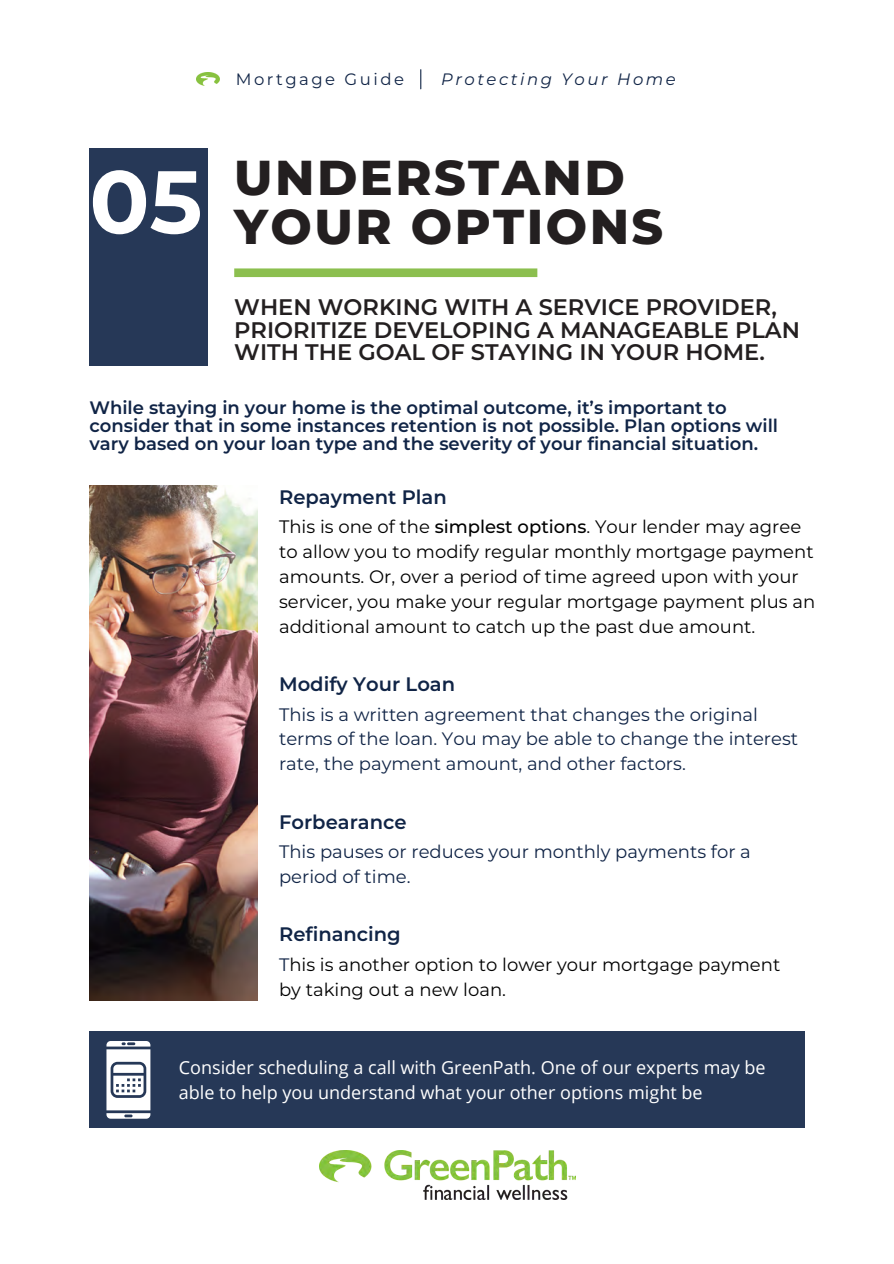
<style>
.page{position:relative;width:894px;height:1264px;background:#fff}
.page>*{position:absolute;margin:0;border:0;box-sizing:border-box;transform-origin:0 0}
.t1{font:700 88.5px "Montserrat";color:#fff}
.t2{font:800 48.9px/48.4px "Montserrat";letter-spacing:.05em;color:#231f20}
.t3{font:600 22.5px/22.5px "Montserrat";color:#231f20}
.t4{font:600 19.5px "Montserrat";color:#102446}
.t5{font:18px/24.8px "Montserrat";color:#000}
.t6{font:600 18px/18px "Montserrat";color:#102446}
.t7{font:18px/24.8px "Montserrat";color:#102446}
.t8{font:18px/24.8px "Open Sans";color:#fff}
.t9{font:italic 16.5px "Montserrat";letter-spacing:.155em;color:#102446}
.t10{font:16.5px "Montserrat";letter-spacing:.155em;color:#102446}
.s1{font-weight:500}
.s2{color:#102446}
</style>
<div class="page">
<div style="left:89px;top:149px;width:119px;height:217px;background:#263857"></div>
<img style="left:319px;top:1150px;width:256px;height:49px">
<div style="left:234px;top:268px;width:303px;height:9px;background:#8cbf4f"></div>
<img style="left:196px;top:72px;width:24px;height:14px">
<svg style="left:420px;top:70px;width:1px;height:19px"></svg>
<div style="left:89px;top:1031px;width:715px;height:96px;background:#263857"></div>
<svg style="left:106px;top:1041px;width:44px;height:77px"></svg>
<img style="left:89px;top:485px;width:168px;height:515px">
<p class="t1" style="left:89px;top:138px;width:114px">05</p>
<p class="t10" style="left:236px;top:68px;width:170px">Mortgage Guide</p>
<p class="t9" style="left:441px;top:68px;width:236px">Protecting Your Home</p>
<p class="t2" style="left:234px;top:151px;width:430px">UNDERSTAND<br>YOUR OPTIONS</p>
<p class="t3" style="left:234px;top:295px;width:567px">WHEN WORKING WITH A SERVICE PROVIDER,<br>PRIORITIZE DEVELOPING A MANAGEABLE PLAN<br>WITH THE GOAL OF STAYING IN YOUR HOME.</p>
<p class="t6" style="left:89px;top:398px;width:690px">While staying in your home is the optimal outcome, it’s important to consider that in some instances retention is not possible. Plan options will vary based on your loan type and the severity of your financial situation.</p>
<p class="t4" style="left:279px;top:483px;width:169px">Repayment Plan</p>
<p class="t5" style="left:279px;top:514px;width:537px">This is one of the <span class="s1">simplest options</span>. Your lender may agree to allow you to modify regular monthly mortgage payment amounts. Or, over a period of time agreed upon with your servicer, you make your regular mortgage payment plus an additional amount to catch up the past due amount.</p>
<p class="t4" style="left:279px;top:670px;width:177px">Modify Your Loan</p>
<p class="t7" style="left:279px;top:701px;width:520px">This is a written agreement that changes the original terms of the loan. You may be able to change the interest rate, the payment amount, and other factors.</p>
<p class="t4" style="left:279px;top:807px;width:129px">Forbearance</p>
<p class="t7" style="left:279px;top:838px;width:473px">This pauses or reduces your monthly payments for a period of time.</p>
<p class="t4" style="left:279px;top:920px;width:123px">Refinancing</p>
<p class="t5" style="left:279px;top:951px;width:502px"><span class="s2">T</span>his is another option to lower your mortgage payment by taking out a new loan.</p>
<p class="t8" style="left:179px;top:1054px;width:588px">Consider scheduling a call with GreenPath. One of our experts may be able to help you understand what your other options might be</p>
</div>
